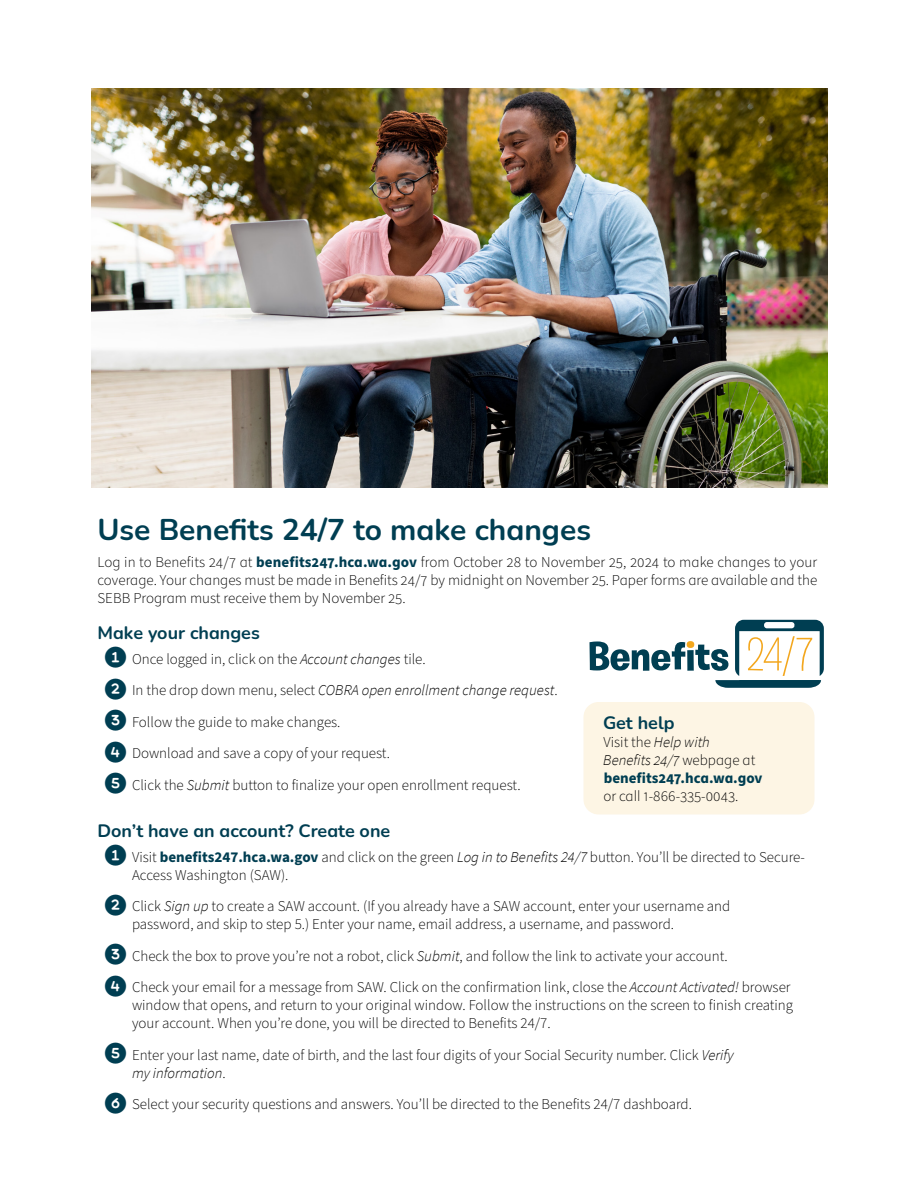
<style>
.page{position:relative;width:918px;height:1188px;background:#fff}
.page>*{position:absolute;margin:0;border:0;box-sizing:border-box;transform-origin:0 0}
.t1{font:700 30px "Nunito";color:#003e52}
.t2{font:700 18px "Nunito";color:#003e52}
.t3{font:300 15px/18px "Source Sans Pro";color:#000}
.t4{font:italic 300 15px "Source Sans Pro";color:#000}
.s1{font-weight:700;color:#003e52}
.s2{color:#003e52}
.s3{font-style:italic}
.s4{font-style:normal}
</style>
<div class="page">
<div style="left:584px;top:702px;width:230px;height:112px;background:#fdf5e4;border-radius:15px"></div>
<img style="left:92px;top:88px;width:735px;height:400px">
<svg style="left:589px;top:620px;width:235px;height:68px"></svg>
<h1 class="t1" style="left:98px;top:508px;width:495px">Use Benefits 24/7 to make changes</h1>
<p class="t3" style="left:98px;top:554px;width:721px;text-align:justify">Log in to Benefits 24/7 at <span class="s1">benefits247.hca.wa.gov</span> from October 28 to November 25, 2024 to make changes to your coverage. Your changes must be made in Benefits 24/7 by midnight on November 25. Paper forms are available and the SEBB Program must receive them by November 25.</p>
<h2 class="t2" style="left:98px;top:620px;width:164px">Make your changes</h2>
<p class="t3" style="left:105px;top:650px;width:322px"><span class="s2">●</span> Once logged in, click on the <span class="s3">Account changes</span> tile.</p>
<p class="t4" style="left:105px;top:681px;width:454px"><span class="s2">●</span> <span class="s4">In the drop down menu, select</span> COBRA open enrollment change request<span class="s4">.</span></p>
<p class="t3" style="left:105px;top:713px;width:237px"><span class="s2">●✓</span> Follow the guide to make changes.</p>
<p class="t3" style="left:105px;top:745px;width:287px"><span class="s2">●✔</span> Download and save a copy of your request.</p>
<p class="t3" style="left:105px;top:776px;width:417px"><span class="s2">●</span> Click the <span class="s3">Submit</span> button to finalize your open enrollment request.</p>
<h2 class="t2" style="left:98px;top:818px;width:294px">Don’t have an account? Create one</h2>
<p class="t3" style="left:132px;top:848px;width:675px;text-indent:-27px"><span class="s2">●</span> Visit <span class="s1">benefits247.hca.wa.gov</span> and click on the green <span class="s3">Log in to Benefits 24/7</span> button. You’ll be directed to Secure-<br>Access Washington (SAW).</p>
<p class="t3" style="left:132px;top:898px;width:600px;text-indent:-27px"><span class="s2">●</span> Click <span class="s3">Sign up</span> to create a SAW account. (If you already have a SAW account, enter your username and password, and skip to step 5.) Enter your name, email address, a username, and password.</p>
<p class="t3" style="left:105px;top:947px;width:624px"><span class="s2">●✓</span> Check the box to prove you’re not a robot, click <span class="s3">Submit</span>, and follow the link to activate your account.</p>
<p class="t3" style="left:132px;top:979px;width:663px;text-indent:-27px"><span class="s2">●✔</span> Check your email for a message from SAW. Click on the confirmation link, close the <span class="s3">Account Activated!</span> browser window that opens, and return to your original window. Follow the instructions on the screen to finish creating your account. When you’re done, you will be directed to Benefits 24/7.</p>
<p class="t3" style="left:132px;top:1046px;width:603px;text-indent:-27px"><span class="s2">●</span> Enter your last name, date of birth, and the last four digits of your Social Security number. Click <span class="s3">Verify my information</span>.</p>
<p class="t3" style="left:105px;top:1096px;width:589px"><span class="s2">●</span> Select your security questions and answers. You’ll be directed to the Benefits 24/7 dashboard.</p>
<h2 class="t2" style="left:603px;top:710px;width:73px">Get help</h2>
<p class="t3" style="left:603px;top:734px;width:161px">Visit the <span class="s3">Help with<br>Benefits 24/7</span> webpage at <span class="s1">benefits247.hca.wa.gov </span>or call 1-866-335-0043.</p>
</div>
